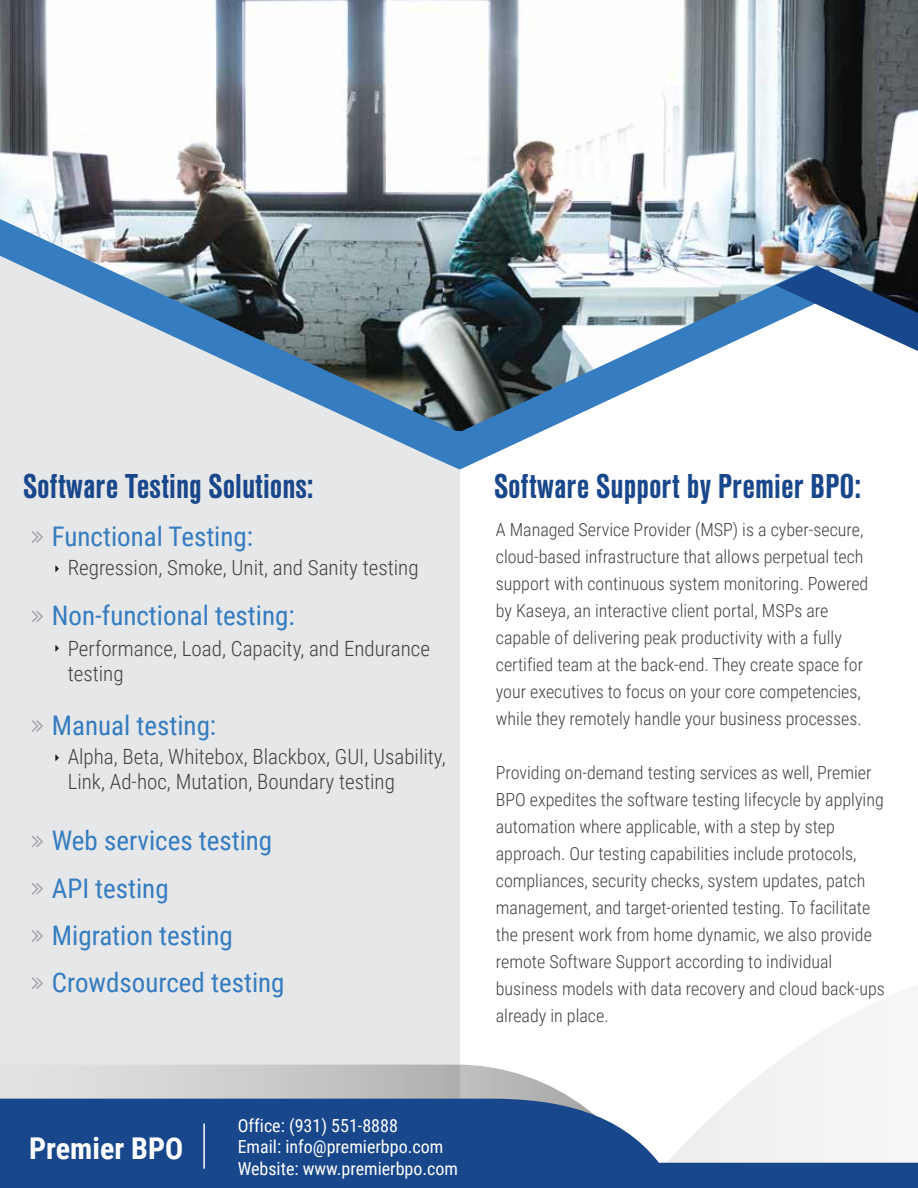
<style>
.page{position:relative;width:918px;height:1188px;background:#fff}
.page>*{position:absolute;margin:0;border:0;box-sizing:border-box;transform-origin:0 0}
.t1{font:700 condensed 36px "Nimbus Sans T";color:#19478b}
.t2{font:700 30px "Roboto Condensed";color:#fff}
.t3{font:27px/47.2px "Roboto Condensed";color:#357cc0}
.t4{font:300 21px/25.2px "Roboto Condensed";color:#414042}
.t5{font:300 18px/27px "Roboto Condensed";color:#414042}
.t6{font:18px/21.6px "Roboto Condensed";color:#fff}
</style>
<div class="page">
<div style="left:0;top:236px;width:460px;height:952px;background:#e6e7e8"></div>
<svg style="left:732px;top:1012px;width:125px;height:87px"></svg>
<svg style="left:0;top:1065px;width:573px;height:34px"></svg>
<svg style="left:0;top:1099px;width:918px;height:89px;fill:#19478b"></svg>
<svg style="left:376px;top:431px;width:166px;height:39px"></svg>
<img style="left:0;top:0;width:918px;height:431px">
<svg style="left:32px;top:531px;width:11px;height:12px"></svg>
<svg style="left:55px;top:566px;width:4px;height:6px"></svg>
<svg style="left:32px;top:611px;width:11px;height:11px"></svg>
<svg style="left:55px;top:645px;width:4px;height:6px"></svg>
<svg style="left:32px;top:720px;width:11px;height:12px"></svg>
<svg style="left:55px;top:755px;width:4px;height:6px"></svg>
<svg style="left:32px;top:836px;width:11px;height:11px"></svg>
<svg style="left:32px;top:883px;width:11px;height:12px"></svg>
<svg style="left:32px;top:930px;width:11px;height:12px"></svg>
<svg style="left:32px;top:977px;width:11px;height:12px"></svg>
<hr style="left:203px;top:1124px;width:2px;height:45px;background:#fff">
<h1 class="t1" style="left:23px;top:465px;width:292px">Software Testing Solutions:</h1>
<h1 class="t1" style="left:494px;top:465px;width:369px">Software Support by Premier BPO:</h1>
<p class="t5" style="left:496px;top:516px;width:374px">A Managed Service Provider (MSP) is a cyber-secure, cloud-based infrastructure that allows perpetual tech support with continuous system monitoring. Powered by Kaseya, an interactive client portal, MSPs are capable of delivering peak productivity with a fully certified team at the back-end. They create space for your executives to focus on your core competencies, while they remotely handle your business processes.</p>
<p class="t5" style="left:496px;top:759px;width:390px">Providing on-demand testing services as well, Premier BPO expedites the software testing lifecycle by applying automation where applicable, with a step by step approach. Our testing capabilities include protocols, compliances, security checks, system updates, patch management, and target-oriented testing. To facilitate the present work from home dynamic, we also provide remote Software Support according to individual business models with data recovery and cloud back-ups already in place.</p>
<h3 class="t3" style="left:52px;top:512px;width:203px">Functional Testing:</h3>
<p class="t4" style="left:68px;top:554px;width:352px">Regression, Smoke, Unit, and Sanity testing</p>
<h3 class="t3" style="left:52px;top:591px;width:244px">Non-functional testing:</h3>
<p class="t4" style="left:68px;top:635px;width:364px">Performance, Load, Capacity, and Endurance testing</p>
<h3 class="t3" style="left:52px;top:701px;width:166px">Manual testing:</h3>
<p class="t4" style="left:68px;top:743px;width:379px">Alpha, Beta, Whitebox, Blackbox, GUI, Usability,<br>Link, Ad-hoc, Mutation, Boundary testing</p>
<h3 class="t3" style="left:52px;top:816px;width:234px">Web services testing<br>API testing<br>Migration testing<br>Crowdsourced testing</h3>
<h2 class="t2" style="left:29px;top:1127px;width:156px">Premier BPO</h2>
<p class="t6" style="left:238px;top:1114px;width:222px">Office: (931) 551-8888<br>Email: info@premierbpo.com<br>Website: www.premierbpo.com</p>
</div>
